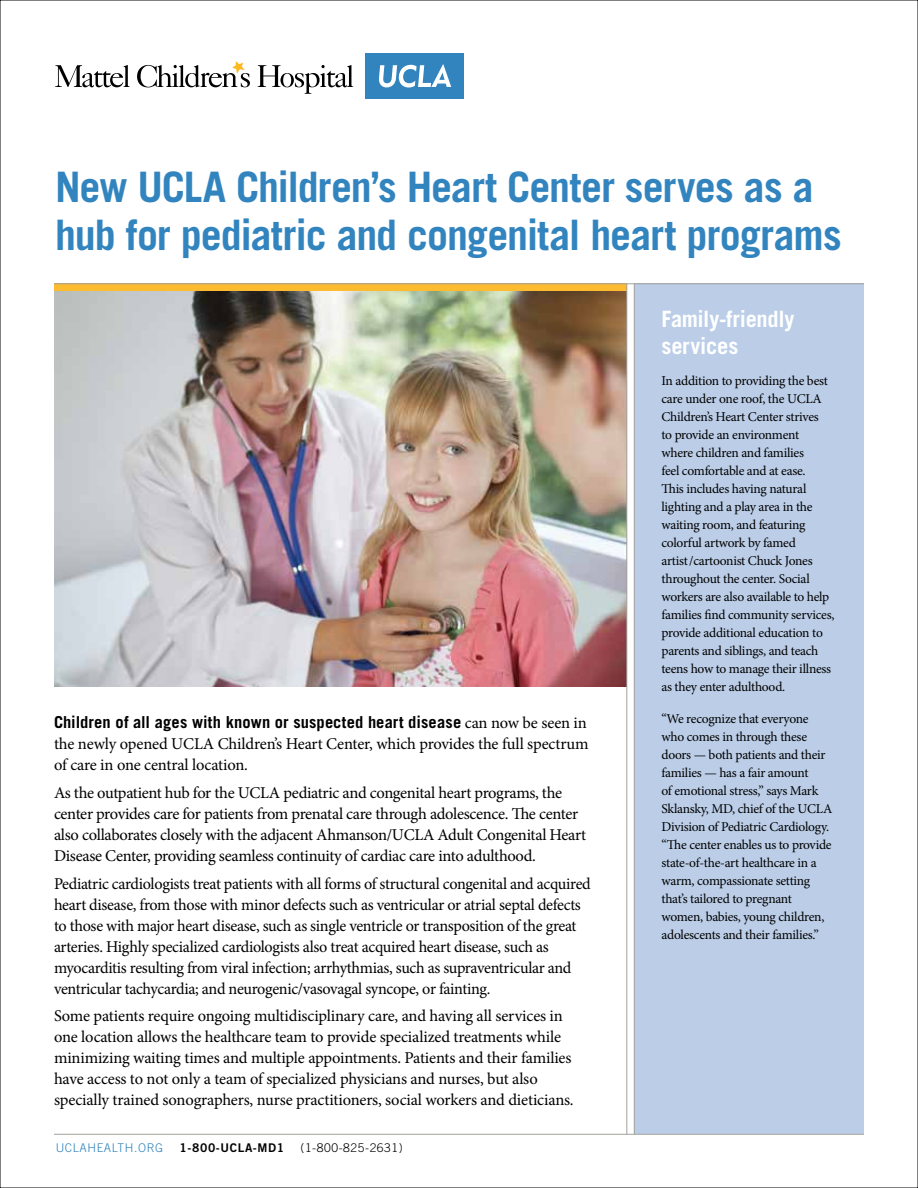
<style>
.page{position:relative;width:918px;height:1188px;background:#fff}
.page>*{position:absolute;margin:0;border:0;box-sizing:border-box;transform-origin:0 0}
.Headline{font:700 42px/48px "Trade Gothic";letter-spacing:-.025em;color:#3284bf}
.Sidebar_head{font:700 22.5px/27px "Trade Gothic";letter-spacing:-.01em;color:#fff}
.Body_copy{font:16.5px/21px "Minion Pro";letter-spacing:-.02em;color:#000}
.Sidebar_Copy{font:13.5px/18px "Minion Pro";letter-spacing:-.02em;color:#000}
.t1{font:300 12px "Trade Gothic";letter-spacing:.05em;color:#000}
.t2{font:300 12px "Trade Gothic";letter-spacing:.05em;color:#3284bf}
.t3{font:12px "Trade Gothic Bold Two";letter-spacing:.05em;color:#000}
.s1{font-family:"Trade Gothic";font-weight:700}
</style>
<div class="page">
<img style="left:54px;top:291px;width:573px;height:396px">
<div style="left:634px;top:284px;width:230px;height:850px;background:#bbcde7"></div>
<div style="left:54px;top:284px;width:573px;height:7px;background:#fdbb30"></div>
<hr style="left:627px;top:284px;width:1px;height:850px;background:#a2a19d">
<hr style="left:54px;top:284px;width:810px;height:1px;background:#a2a19d">
<hr style="left:54px;top:1134px;width:810px;height:1px;background:#a2a19d">
<hr style="left:634px;top:284px;width:1px;height:850px;background:#a2a19d">
<div style="left:365px;top:54px;width:99px;height:45px;background:#3284bf"></div>
<svg style="left:379px;top:64px;width:72px;height:24px"></svg>
<svg style="left:55px;top:65px;width:75px;height:22px"></svg>
<svg style="left:137px;top:61px;width:113px;height:26px"></svg>
<svg style="left:258px;top:65px;width:95px;height:29px"></svg>
<p class="Headline" style="left:55px;top:163px;width:788px">New UCLA Children’s Heart Center serves as a hub for pediatric and congenital heart programs</p>
<p class="Body_copy" style="left:54px;top:713px;width:536px;text-align:justify"><span class="s1">Children of all ages with known or suspected heart disease</span> can now be seen in the newly opened UCLA Children’s Heart Center, which provides the full spectrum of care in one central location.</p>
<p class="Body_copy" style="left:54px;top:782px;width:534px">As the outpatient hub for the UCLA pediatric and congenital heart programs, the center provides care for patients from prenatal care through adolescence. The center also collaborates closely with the adjacent Ahmanson/UCLA Adult Congenital Heart Disease Center, providing seamless continuity of cardiac care into adulthood.</p>
<p class="Body_copy" style="left:54px;top:873px;width:538px">Pediatric cardiologists treat patients with all forms of structural congenital and acquired heart disease, from those with minor defects such as ventricular or atrial septal defects to those with major heart disease, such as single ventricle or transposition of the great arteries. Highly specialized cardiologists also treat acquired heart disease, such as myocarditis resulting from viral infection; arrhythmias, such as supraventricular and ventricular tachycardia; and neurogenic/vasovagal syncope, or fainting.</p>
<p class="Body_copy" style="left:54px;top:1006px;width:521px">Some patients require ongoing multidisciplinary care, and having all services in one location allows the healthcare team to provide specialized treatments while minimizing waiting times and multiple appointments. Patients and their families have access to not only a team of specialized physicians and nurses, but also specially trained sonographers, nurse practitioners, social workers and dieticians.</p>
<p class="t2" style="left:56px;top:1140px;width:109px">UCLAHEALTH.ORG</p>
<p class="t3" style="left:180px;top:1140px;width:106px">1-800-UCLA-MD1</p>
<p class="t1" style="left:300px;top:1140px;width:104px">(1-800-825-2631)</p>
<p class="Sidebar_head" style="left:662px;top:305px;width:135px">Family-friendly services</p>
<p class="Sidebar_Copy" style="left:662px;top:372px;width:175px">In addition to providing the best care under one roof, the UCLA<br>Children’s Heart Center strives<br>to provide an environment<br>where children and families<br>feel comfortable and at ease.<br>This includes having natural lighting and a play area in the waiting room, and featuring colorful artwork by famed artist/cartoonist Chuck Jones throughout the center. Social workers are also available to help families find community services, provide additional education to parents and siblings, and teach teens how to manage their illness as they enter adulthood.</p>
<p class="Sidebar_Copy" style="left:662px;top:710px;width:172px">“We recognize that everyone who comes in through these doors — both patients and their families — has a fair amount<br>of emotional stress,” says Mark<br>Sklansky, MD, chief of the UCLA<br>Division of Pediatric Cardiology. “The center enables us to provide state-of-the-art healthcare in a warm, compassionate setting that’s tailored to pregnant women, babies, young children, adolescents and their families.”</p>
</div>
